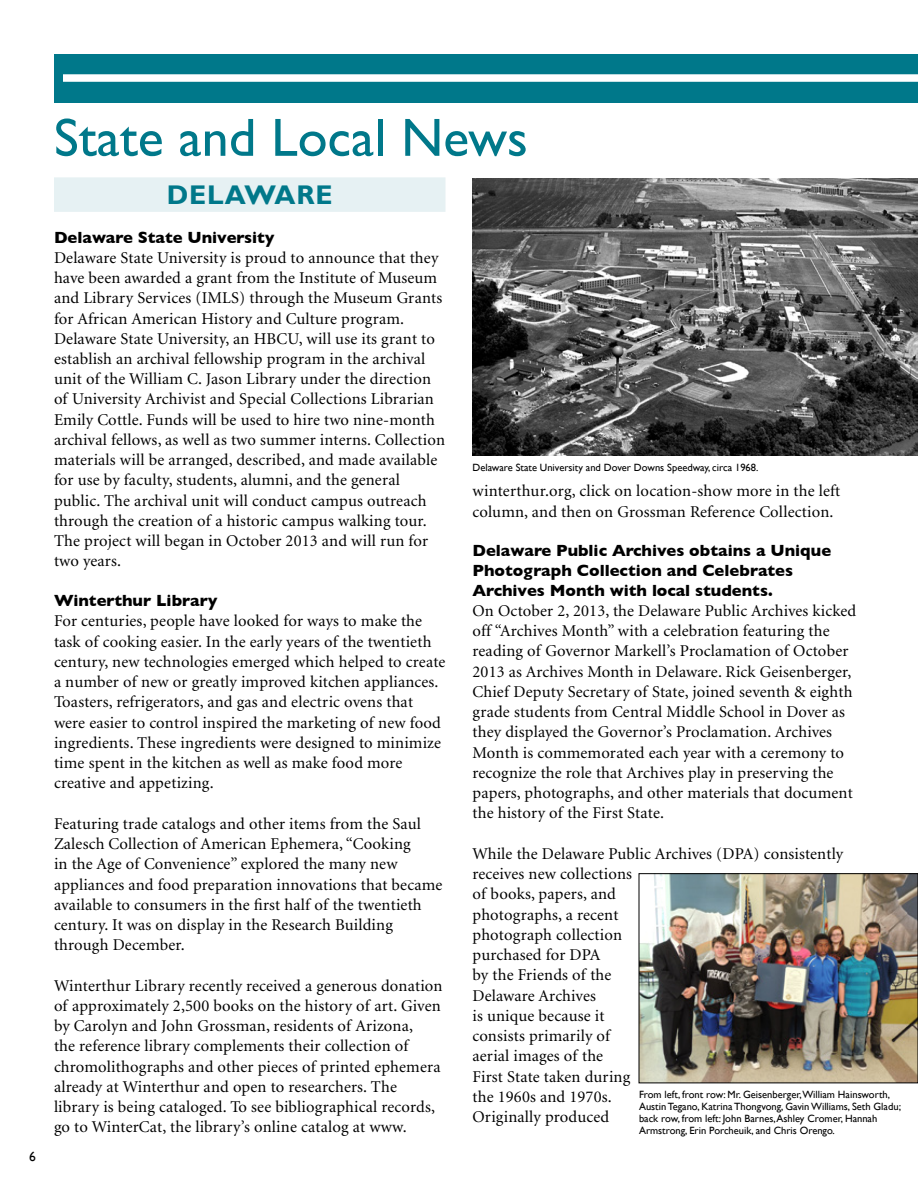
<style>
.page{position:relative;width:918px;height:1188px;background:#fff}
.page>*{position:absolute;margin:0;border:0;box-sizing:border-box;transform-origin:0 0}
.t1{font:54px "Gill Sans";color:#00788a}
.t2{font:700 27px "Gill Sans";letter-spacing:.03em;color:#00788a}
.t3{font:16.5px/20.2px "Minion";letter-spacing:.01em;color:#000}
.t4{font:700 16.5px/19.8px "Gill Sans";color:#000}
.t5{font:13.5px "Gill Sans";color:#000}
.t6{font:10.5px/12px "Gill Sans";color:#000}
</style>
<div class="page">
<div style="left:54px;top:54px;width:864px;height:48px;background:#00788a"></div>
<div style="left:63px;top:74px;width:855px;height:8px;background:#fff"></div>
<div style="left:54px;top:177px;width:392px;height:35px;background:#e6f1f3"></div>
<img style="left:472px;top:178px;width:446px;height:278px">
<img style="left:641px;top:876px;width:275px;height:205px">
<p class="t5" style="left:29px;top:1149px;width:8px">6</p>
<h1 class="t1" style="left:54px;top:106px;width:475px">State and Local News</h1>
<h2 class="t2" style="left:167px;top:178px;width:167px">DELAWARE</h2>
<p class="t4" style="left:54px;top:227px;width:222px">Delaware State University</p>
<p class="t3" style="left:54px;top:248px;width:393px">Delaware State University is proud to announce that they have been awarded a grant from the Institute of Museum and Library Services (IMLS) through the Museum Grants for African American History and Culture program.<br>Delaware State University, an HBCU, will use its grant to establish an archival fellowship program in the archival unit of the William C. Jason Library under the direction of University Archivist and Special Collections Librarian Emily Cottle. Funds will be used to hire two nine-month archival fellows, as well as two summer interns. Collection materials will be arranged, described, and made available for use by faculty, students, alumni, and the general public. The archival unit will conduct campus outreach through the creation of a historic campus walking tour.<br>The project will began in October 2013 and will run for two years.</p>
<p class="t4" style="left:54px;top:590px;width:165px">Winterthur Library</p>
<p class="t3" style="left:54px;top:612px;width:393px">For centuries, people have looked for ways to make the task of cooking easier. In the early years of the twentieth century, new technologies emerged which helped to create a number of new or greatly improved kitchen appliances.<br>Toasters, refrigerators, and gas and electric ovens that were easier to control inspired the marketing of new food ingredients. These ingredients were designed to minimize time spent in the kitchen as well as make food more creative and appetizing.</p>
<p class="t3" style="left:54px;top:814px;width:390px">Featuring trade catalogs and other items from the Saul Zalesch Collection of American Ephemera, “Cooking<br>in the Age of Convenience” explored the many new appliances and food preparation innovations that became available to consumers in the first half of the twentieth century. It was on display in the Research Building through December.</p>
<p class="t3" style="left:54px;top:976px;width:390px">Winterthur Library recently received a generous donation of approximately 2,500 books on the history of art. Given by Carolyn and John Grossman, residents of Arizona,<br>the reference library complements their collection of chromolithographs and other pieces of printed ephemera already at Winterthur and open to researchers. The library is being cataloged. To see bibliographical records, go to WinterCat, the library’s online catalog at www.</p>
<p class="t6" style="left:472px;top:461px;width:287px">Delaware State University and Dover Downs Speedway, circa 1968.</p>
<p class="t3" style="left:473px;top:482px;width:369px">winterthur.org, click on location-show more in the left column, and then on Grossman Reference Collection.</p>
<p class="t4" style="left:473px;top:541px;width:360px">Delaware Public Archives obtains a Unique<br>Photograph Collection and Celebrates<br>Archives Month with local students.</p>
<p class="t3" style="left:473px;top:601px;width:385px">On October 2, 2013, the Delaware Public Archives kicked off “Archives Month” with a celebration featuring the reading of Governor Markell’s Proclamation of October 2013 as Archives Month in Delaware. Rick Geisenberger, Chief Deputy Secretary of State, joined seventh &amp; eighth grade students from Central Middle School in Dover as they displayed the Governor’s Proclamation. Archives Month is commemorated each year with a ceremony to recognize the role that Archives play in preserving the papers, photographs, and other materials that document the history of the First State.</p>
<p class="t3" style="left:473px;top:844px;width:372px">While the Delaware Public Archives (DPA) consistently receives new collections<br>of books, papers, and<br>photographs, a recent<br>photograph collection<br>purchased for DPA<br>by the Friends of the<br>Delaware Archives<br>is unique because it<br>consists primarily of<br>aerial images of the<br>First State taken during<br>the 1960s and 1970s.<br>Originally produced</p>
<p class="t6" style="left:639px;top:1089px;width:264px">From left, front row: Mr. Geisenberger,William Hainsworth, Austin Tegano, Katrina Thongvong, Gavin Williams, Seth Gladu; back row, from left: John Barnes, Ashley Cromer, Hannah Armstrong, Erin Porcheuik, and Chris Orengo.</p>
</div>
